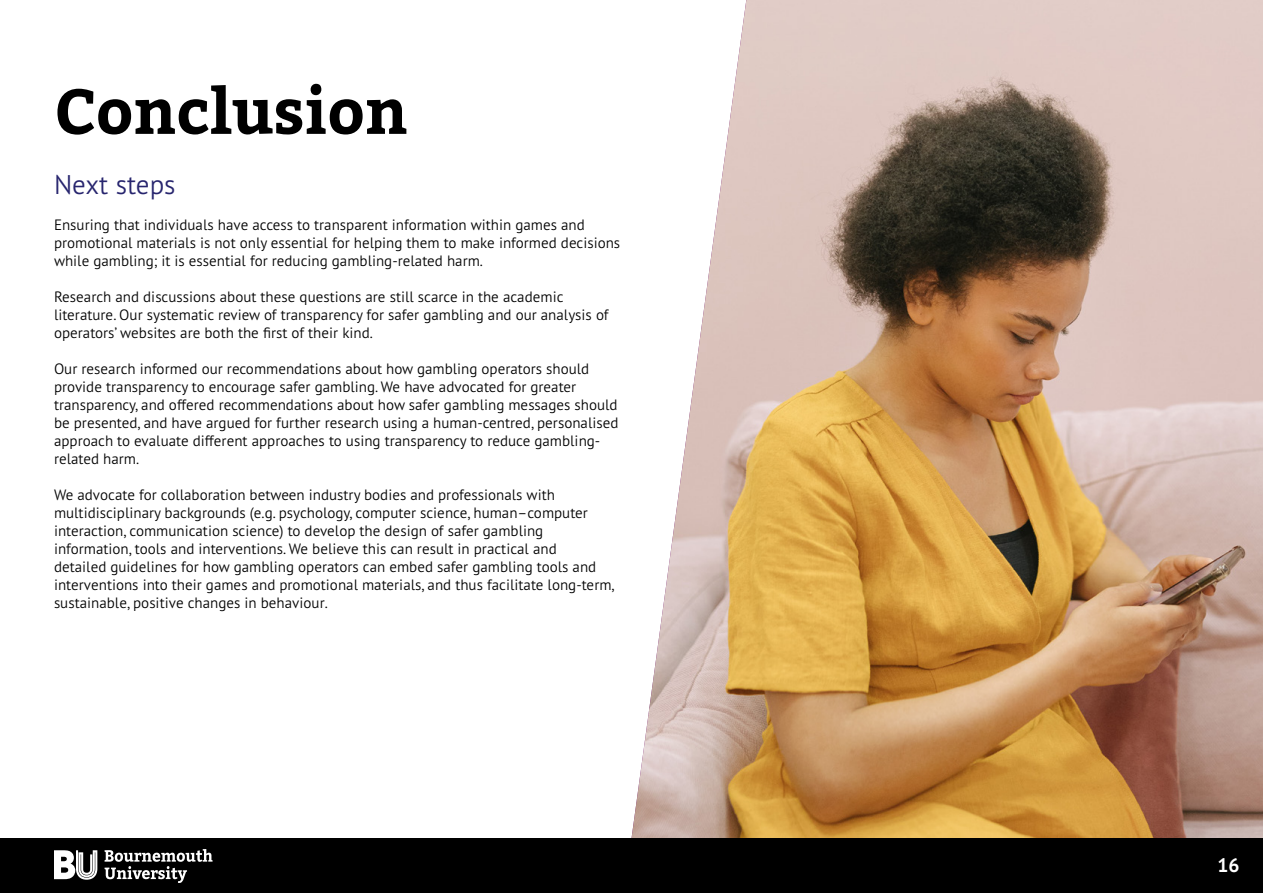
<style>
.page{position:relative;width:1263px;height:893px;background:#fff}
.page>*{position:absolute;margin:0;border:0;box-sizing:border-box;transform-origin:0 0}
.t1{font:700 63px "Bitter";color:#000}
.t2{font:300 27px "PT Sans Pro";color:#27256e}
.t3{font:700 19.5px "PT Sans Pro";color:#fff}
.t4{font:300 15px/18px "PT Sans Pro";color:#000}
</style>
<div class="page">
<img style="left:631px;top:0;width:632px;height:838px">
<div style="left:0;top:839px;width:1263px;height:54px;background:#000"></div>
<svg style="left:105px;top:849px;width:108px;height:34px"></svg>
<svg style="left:54px;top:850px;width:43px;height:30px"></svg>
<h1 class="t1" style="left:54px;top:70px;width:355px">Conclusion</h1>
<h2 class="t2" style="left:54px;top:167px;width:123px">Next steps</h2>
<p class="t4" style="left:54px;top:215px;width:568px">Ensuring that individuals have access to transparent information within games and promotional materials is not only essential for helping them to make informed decisions while gambling; it is essential for reducing gambling-related harm.</p>
<p class="t4" style="left:54px;top:287px;width:556px">Research and discussions about these questions are still scarce in the academic literature. Our systematic review of transparency for safer gambling and our analysis of operators’ websites are both the first of their kind.</p>
<p class="t4" style="left:54px;top:359px;width:566px">Our research informed our recommendations about how gambling operators should provide transparency to encourage safer gambling. We have advocated for greater transparency, and offered recommendations about how safer gambling messages should be presented, and have argued for further research using a human-centred, personalised approach to evaluate different approaches to using transparency to reduce gambling&shy;related harm.</p>
<p class="t4" style="left:54px;top:485px;width:562px">We advocate for collaboration between industry bodies and professionals with multidisciplinary backgrounds (e.g. psychology, computer science, human–computer interaction, communication science) to develop the design of safer gambling information, tools and interventions. We believe this can result in practical and<br>detailed guidelines for how gambling operators can embed safer gambling tools and interventions into their games and promotional materials, and thus facilitate long-term, sustainable, positive changes in behaviour.</p>
<h3 class="t3" style="left:1217px;top:852px;width:24px">16</h3>
</div>
